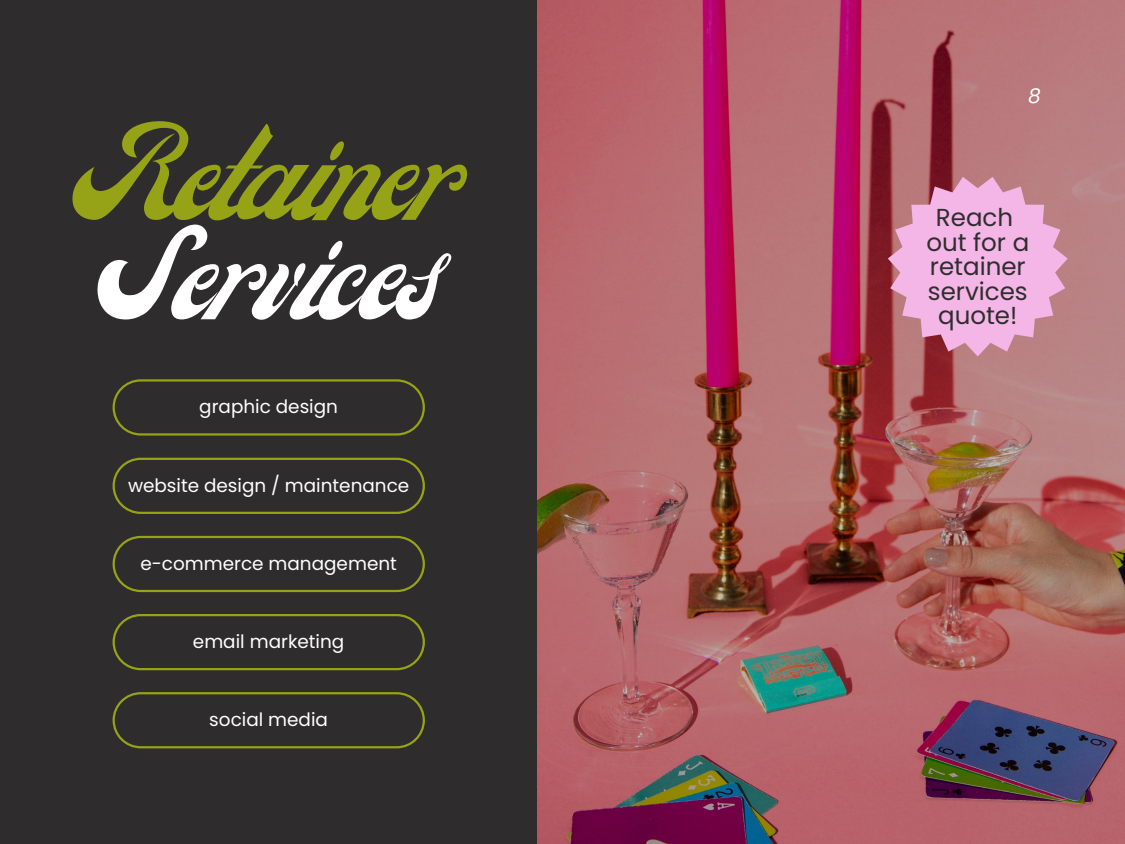
<style>
.page{position:relative;width:1125px;height:844px;background:#2e2c2c}
.page>*{position:absolute;margin:0;border:0;box-sizing:border-box;transform-origin:0 0}
.t1{font:104.95px/99.4px "Carlsonscript";letter-spacing:-.08em;color:#96a316}
.t2{font:24.5px/24.6px "Poppins";color:#2e2e2e;text-align:center}
.t3{font:italic 20px "Poppins";color:#fff}
.t4{font:18.4px "Poppins";color:#fff}
.s1{color:#fff}
</style>
<div class="page">
<img style="left:538px;top:0;width:587px;height:844px">
<svg style="left:113px;top:379px;width:312px;height:56px"></svg>
<svg style="left:113px;top:536px;width:312px;height:56px"></svg>
<svg style="left:113px;top:458px;width:312px;height:56px"></svg>
<svg style="left:113px;top:614px;width:312px;height:56px"></svg>
<svg style="left:888px;top:177px;width:180px;height:179px;background:#de9dc0"></svg>
<svg style="left:113px;top:692px;width:312px;height:56px"></svg>
<p class="t1" style="left:72px;top:144px;width:394px">Retainer<br><span class="s1">Services</span></p>
<p class="t4" style="left:199px;top:394px;width:140px">graphic design</p>
<p class="t4" style="left:128px;top:472px;width:283px">website design / maintenance</p>
<p class="t4" style="left:140px;top:550px;width:258px">e-commerce management</p>
<p class="t4" style="left:193px;top:629px;width:153px">email marketing</p>
<p class="t4" style="left:209px;top:707px;width:120px">social media</p>
<p class="t3" style="left:1028px;top:82px;width:14px">8</p>
<p class="t2" style="left:936px;top:205px;width:79px">Reach</p>
<p class="t2" style="left:926px;top:230px;width:104px">out for a retainer services quote!</p>
</div>
